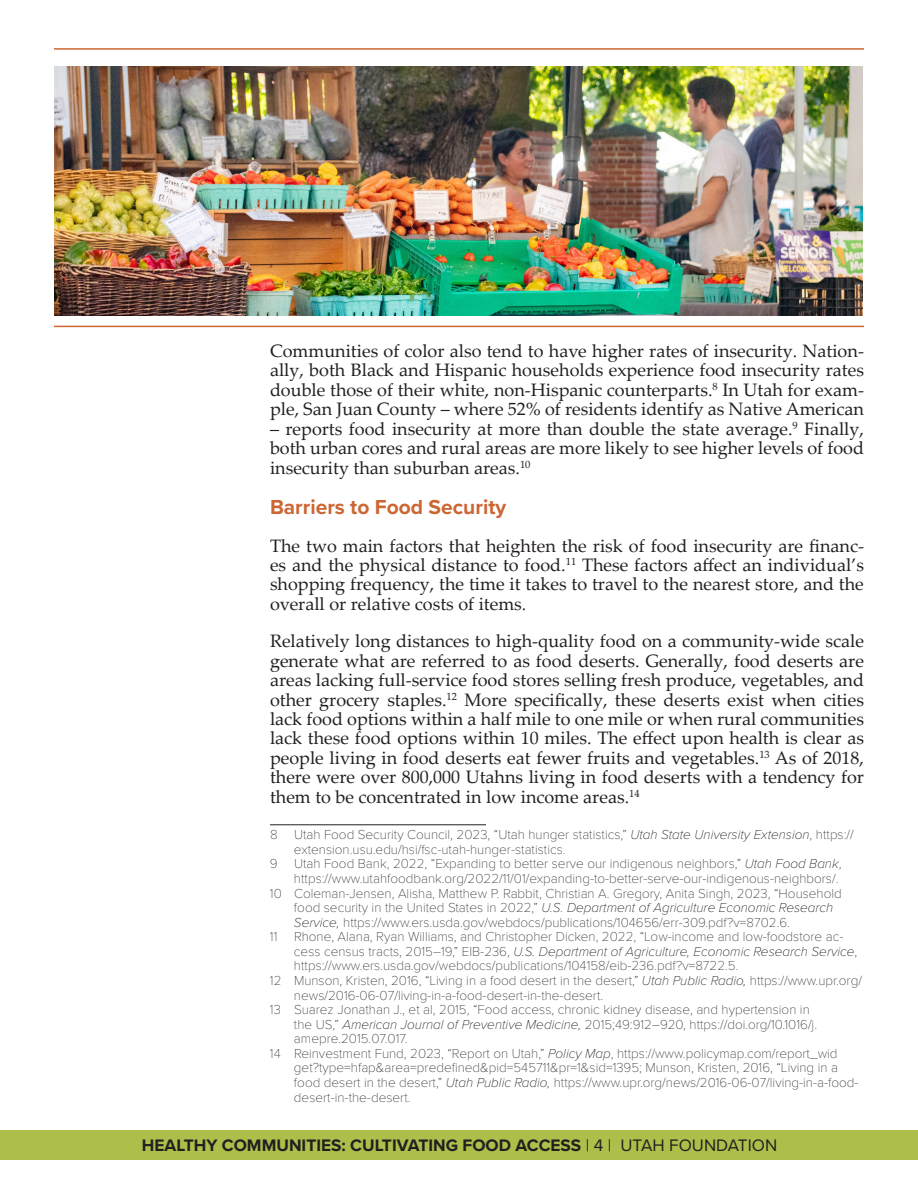
<style>
.page{position:relative;width:918px;height:1188px;background:#fff}
.page>*{position:absolute;margin:0;border:0;box-sizing:border-box;transform-origin:0 0}
.Heading_2{font:700 21px "Proxima Nova";color:#c63}
.UF_Standard_Paragraph{font:18px/19.5px "Palatino Linotype";color:#231f20;text-align:justify}
.t1{font:700 17.25px "Proxima Nova";color:#231f20}
.UF_Footnote{font:100 13.5px/14.5px "Proxima Nova T";color:#231f20}
.s1{font-family:"Proxima Nova";font-style:italic;color:#000}
.s2{font-weight:400}
</style>
<div class="page">
<div style="left:0;top:1130px;width:918px;height:30px;background:#afbd4a"></div>
<hr style="left:270px;top:824px;width:216px;height:1px;background:#231f20">
<hr style="left:54px;top:48px;width:810px;height:2px;background:#c63">
<hr style="left:54px;top:326px;width:810px;height:1px;background:#c63">
<img style="left:54px;top:66px;width:809px;height:249px">
<p class="UF_Standard_Paragraph" style="left:270px;top:340px;width:596px">Communities of color also tend to have higher rates of insecurity. Nation&shy;ally, both Black and Hispanic households experience food insecurity rates double those of their white, non-Hispanic counterparts.<sup>8</sup> In Utah for exam&shy;ple, San Juan County – where 52% of residents identify as Native American</p>
<p class="UF_Standard_Paragraph" style="left:270px;top:418px;width:596px">– reports food insecurity at more than double the state average.<sup>9</sup> Finally, both urban cores and rural areas are more likely to see higher levels of food insecurity than suburban areas.<sup>10</sup></p>
<p class="Heading_2" style="left:270px;top:492px;width:238px">Barriers to Food Security</p>
<p class="UF_Standard_Paragraph" style="left:270px;top:535px;width:596px">The two main factors that heighten the risk of food insecurity are financ&shy;es and the physical distance to food.<sup>11</sup> These factors affect an individual’s shopping frequency, the time it takes to travel to the nearest store, and the overall or relative costs of items.</p>
<p class="UF_Standard_Paragraph" style="left:270px;top:631px;width:596px">Relatively long distances to high-quality food on a community-wide scale generate what are referred to as food deserts. Generally, food deserts are areas lacking full-service food stores selling fresh produce, vegetables, and other grocery staples.<sup>12</sup> More specifically, these deserts exist when cities lack food options within a half mile to one mile or when rural communities lack these food options within 10 miles. The effect upon health is clear as people living in food deserts eat fewer fruits and vegetables.<sup>13</sup> As of 2018, there were over 800,000 Utahns living in food deserts with a tendency for them to be concentrated in low income areas.<sup>14</sup></p>
<p class="UF_Footnote" style="left:294px;top:827px;width:561px;text-indent:-24px">8 Utah Food Security Council, 2023, “Utah hunger statistics,” <span class="s1">Utah State University Extension</span>, https:// extension.usu.edu/hsi/fsc-utah-hunger-statistics.</p>
<p class="UF_Footnote" style="left:270px;top:856px;width:573px;text-align:right">9 Utah Food Bank, 2022, “Expanding to better serve our indigenous neighbors,” <span class="s1">Utah Food Bank</span>, https://www.utahfoodbank.org/2022/11/01/expanding-to-better-serve-our-indigenous-neighbors/.</p>
<p class="UF_Footnote" style="left:294px;top:885px;width:549px;text-indent:-24px">10 Coleman-Jensen, Alisha, Matthew P. Rabbit, Christian A. Gregory, Anita Singh, 2023, “Household food security in the United States in 2022,” <span class="s1">U.S. Department of Agriculture Economic Research<br>Service,</span> https://www.ers.usda.gov/webdocs/publications/104656/err-309.pdf?v=8702.6.</p>
<p class="UF_Footnote" style="left:294px;top:929px;width:565px;text-indent:-24px">11 Rhone, Alana, Ryan Williams, and Christopher Dicken, 2022, “Low-income and low-foodstore ac&shy;cess census tracts, 2015–19,” EIB-236, <span class="s1">U.S. Department of Agriculture, Economic Research Service</span>, https://www.ers.usda.gov/webdocs/publications/104158/eib-236.pdf?v=8722.5.</p>
<p class="UF_Footnote" style="left:294px;top:972px;width:569px;text-indent:-24px">12 Munson, Kristen, 2016, “Living in a food desert in the desert,” <span class="s1">Utah Public Radio,</span> https://www.upr.org/ news/2016-06-07/living-in-a-food-desert-in-the-desert.</p>
<p class="UF_Footnote" style="left:294px;top:1002px;width:525px;text-indent:-24px">13 Suarez Jonathan J., et al, 2015, “Food access, chronic kidney disease, and hypertension in the US,” <span class="s1">American Journal of Preventive Medicine,</span> 2015;49:912–920, https://doi.org/10.1016/j. amepre.2015.07.017.</p>
<p class="UF_Footnote" style="left:294px;top:1045px;width:566px;text-indent:-24px">14 Reinvestment Fund, 2023, “Report on Utah,” <span class="s1">Policy Map</span>, https://www.policymap.com/report_wid get?type=hfap&amp;area=predefined&amp;pid=545711&amp;pr=1&amp;sid=1395; Munson, Kristen, 2016, “Living in a food desert in the desert,” <span class="s1">Utah Public Radio,</span> https://www.upr.org/news/2016-06-07/living-in-a-food&shy;desert-in-the-desert.</p>
<p class="t1" style="left:142px;top:1133px;width:637px">HEALTHY COMMUNITIES: CULTIVATING FOOD ACCESS <span class="s2">| 4 | UTAH FOUNDATION</span></p>
</div>
